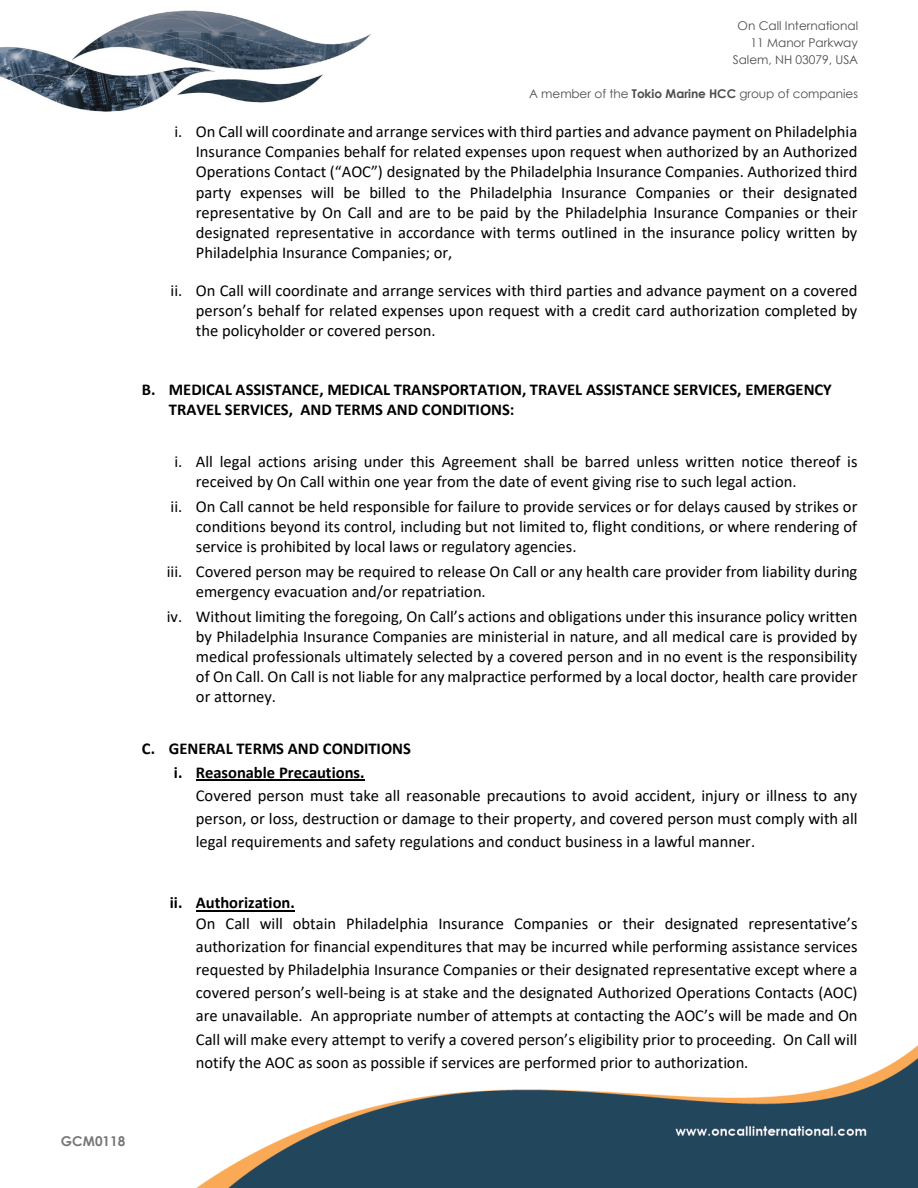
<style>
.page{position:relative;width:918px;height:1188px;background:#fff}
.page>*{position:absolute;margin:0;border:0;box-sizing:border-box;transform-origin:0 0}
.t1{font:16.5px/20.1px "Calibri";color:#000;text-align:justify}
.t2{font:700 16.5px/20.1px "Calibri";color:#000}
.t3{font:700 13.5px "Century Gothic";color:#777}
.t4{font:12px/17px "Century Gothic";color:#4d4d4d;text-align:right}
.s1{font-weight:700}
</style>
<div class="page">
<img style="left:196px;top:1045px;width:722px;height:143px">
<img style="left:0;top:10px;width:370px;height:102px">
<hr style="left:196px;top:780px;width:168px;height:1px;background:#000">
<hr style="left:196px;top:910px;width:99px;height:1px;background:#000">
<p class="t4" style="left:733px;top:17px;width:127px">On Call International<br>11 Manor Parkway<br>Salem, NH 03079, USA</p>
<p class="t4" style="left:529px;top:85px;width:331px">A member of the <span class="s1">Tokio Marine HCC</span> group of companies</p>
<p class="t1" style="left:196px;top:121px;width:663px;text-indent:-21px">i. On Call will coordinate and arrange services with third parties and advance payment on Philadelphia Insurance Companies behalf for related expenses upon request when authorized by an Authorized Operations Contact (“AOC”) designated by the Philadelphia Insurance Companies. Authorized third party expenses will be billed to the Philadelphia Insurance Companies or their designated representative by On Call and are to be paid by the Philadelphia Insurance Companies or their designated representative in accordance with terms outlined in the insurance policy written by Philadelphia Insurance Companies; or,</p>
<p class="t1" style="left:196px;top:280px;width:663px;text-indent:-25px">ii. On Call will coordinate and arrange services with third parties and advance payment on a covered person’s behalf for related expenses upon request with a credit card authorization completed by the policyholder or covered person.</p>
<p class="t2" style="left:169px;top:379px;width:665px;text-indent:-27px">B. MEDICAL ASSISTANCE, MEDICAL TRANSPORTATION, TRAVEL ASSISTANCE SERVICES, EMERGENCY<br>TRAVEL SERVICES, AND TERMS AND CONDITIONS:</p>
<p class="t1" style="left:196px;top:451px;width:663px;text-indent:-21px">i. All legal actions arising under this Agreement shall be barred unless written notice thereof is received by On Call within one year from the date of event giving rise to such legal action.</p>
<p class="t1" style="left:196px;top:496px;width:663px;text-indent:-25px">ii. On Call cannot be held responsible for failure to provide services or for delays caused by strikes or conditions beyond its control, including but not limited to, flight conditions, or where rendering of service is prohibited by local laws or regulatory agencies.</p>
<p class="t1" style="left:196px;top:561px;width:663px;text-indent:-29px">iii. Covered person may be required to release On Call or any health care provider from liability during emergency evacuation and/or repatriation.</p>
<p class="t1" style="left:196px;top:606px;width:663px;text-indent:-29px">iv. Without limiting the foregoing, On Call’s actions and obligations under this insurance policy written by Philadelphia Insurance Companies are ministerial in nature, and all medical care is provided by medical professionals ultimately selected by a covered person and in no event is the responsibility of On Call. On Call is not liable for any malpractice performed by a local doctor, health care provider or attorney.</p>
<h6 class="t2" style="left:142px;top:739px;width:270px">C. GENERAL TERMS AND CONDITIONS</h6>
<h6 class="t2" style="left:174px;top:762px;width:192px">i. Reasonable Precautions.</h6>
<h6 class="t1" style="left:196px;top:783px;width:663px;line-height:23.2px">Covered person must take all reasonable precautions to avoid accident, injury or illness to any person, or loss, destruction or damage to their property, and covered person must comply with all legal requirements and safety regulations and conduct business in a lawful manner.</h6>
<p class="t2" style="left:170px;top:893px;width:127px">ii. Authorization.</p>
<p class="t1" style="left:196px;top:911px;width:663px;line-height:23.1px">On Call will obtain Philadelphia Insurance Companies or their designated representative’s authorization for financial expenditures that may be incurred while performing assistance services requested by Philadelphia Insurance Companies or their designated representative except where a covered person’s well-being is at stake and the designated Authorized Operations Contacts (AOC) are unavailable. An appropriate number of attempts at contacting the AOC’s will be made and On Call will make every attempt to verify a covered person’s eligibility prior to proceeding. On Call will notify the AOC as soon as possible if services are performed prior to authorization.</p>
<p class="t3" style="left:61px;top:1131px;width:66px">GCM0118</p>
</div>
